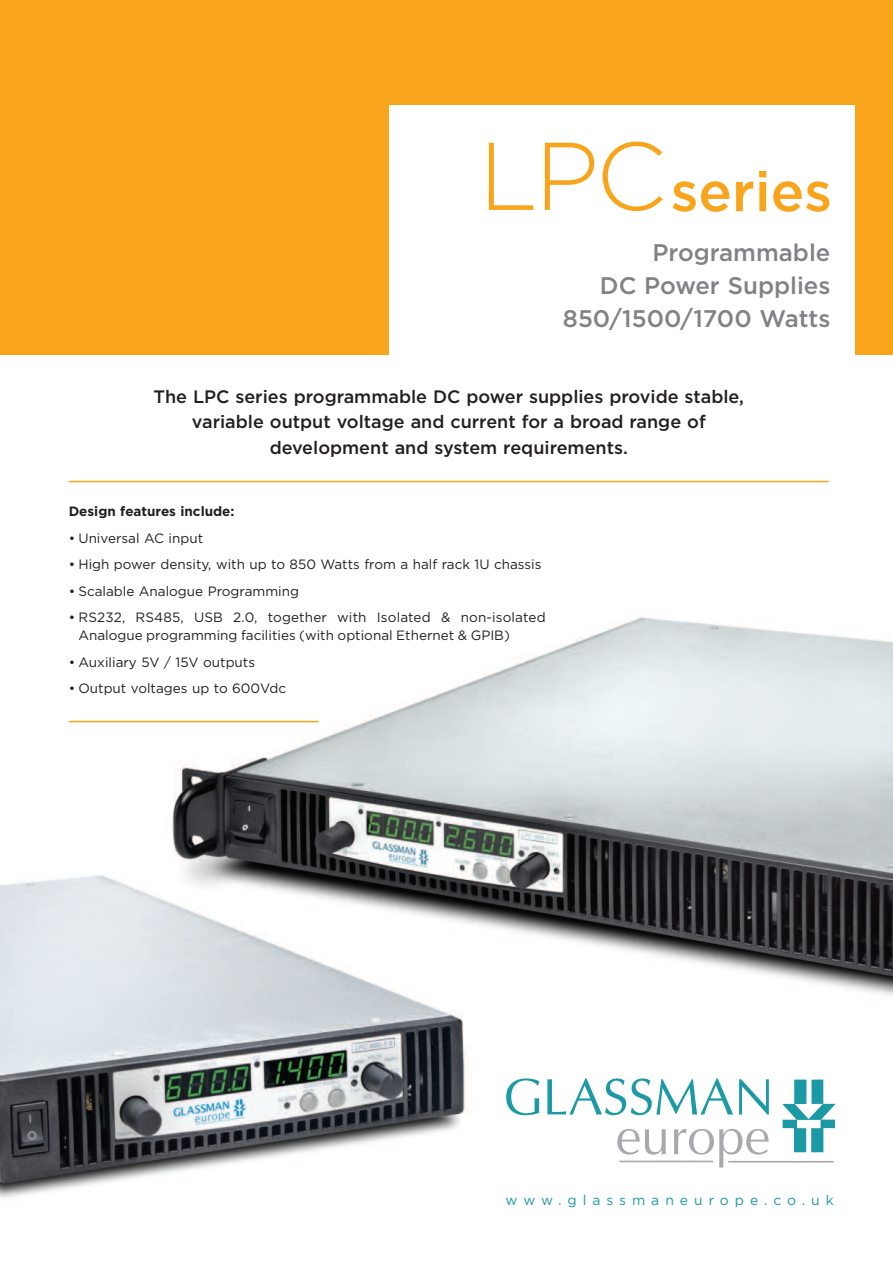
<style>
.page{position:relative;width:893px;height:1263px;background:#fff}
.page>*{position:absolute;margin:0;border:0;box-sizing:border-box;transform-origin:0 0}
.t1{font:500 55.5px "Gotham";color:#f9a51b}
.t2{font:500 24px/33px "Gotham";color:#808285;text-align:right}
.t3{font:500 18px/25.5px "Gotham";color:#231f20;text-align:center}
.t4{font:13.95px "Gotham";letter-spacing:.43em;color:#1b9aa5}
.t5{font:13.5px/18px "Gotham";color:#231f20}
.t6{font:700 13.5px "Gotham";color:#231f20}
.s1{font-weight:300;font-size:96px}
</style>
<div class="page">
<img style="left:0;top:480px;width:893px;height:718px">
<div style="left:0;top:0;width:893px;height:355px;background:#f9a51b"></div>
<img style="left:608px;top:1123px;width:245px;height:56px">
<img style="left:497px;top:1070px;width:350px;height:85px">
<div style="left:390px;top:105px;width:465px;height:254px;background:#fff"></div>
<hr style="left:69px;top:481px;width:760px;height:1px;background:#f9a51b">
<hr style="left:69px;top:721px;width:250px;height:1px;background:#f9a51b">
<h1 class="t1" style="left:479px;top:160px;width:355px"><span class="s1">LPC</span>series</h1>
<h2 class="t2" style="left:563px;top:237px;width:269px">Programmable<br>DC Power Supplies<br>850/1500/1700 Watts</h2>
<h3 class="t3" style="left:154px;top:384px;width:592px">The LPC series programmable DC power supplies provide stable, variable output voltage and current for a broad range of development and system requirements.</h3>
<p class="t6" style="left:69px;top:504px;width:167px">Design features include:</p>
<p class="t5" style="left:69px;top:529px;width:136px">• Universal AC input</p>
<p class="t5" style="left:69px;top:556px;width:474px">• High power density, with up to 850 Watts from a half rack 1U chassis</p>
<p class="t5" style="left:69px;top:582px;width:232px">• Scalable Analogue Programming</p>
<p class="t5" style="left:78px;top:609px;width:469px;text-indent:-10px">• RS232, RS485, USB 2.0, together with Isolated &amp; non-isolated<br>Analogue programming facilities (with optional Ethernet &amp; GPIB)</p>
<p class="t5" style="left:69px;top:653px;width:188px">• Auxiliary 5V / 15V outputs</p>
<p class="t5" style="left:69px;top:680px;width:219px">• Output voltages up to 600Vdc</p>
<p class="t4" style="left:506px;top:1192px;width:329px">www.glassmaneurope.co.uk</p>
</div>
